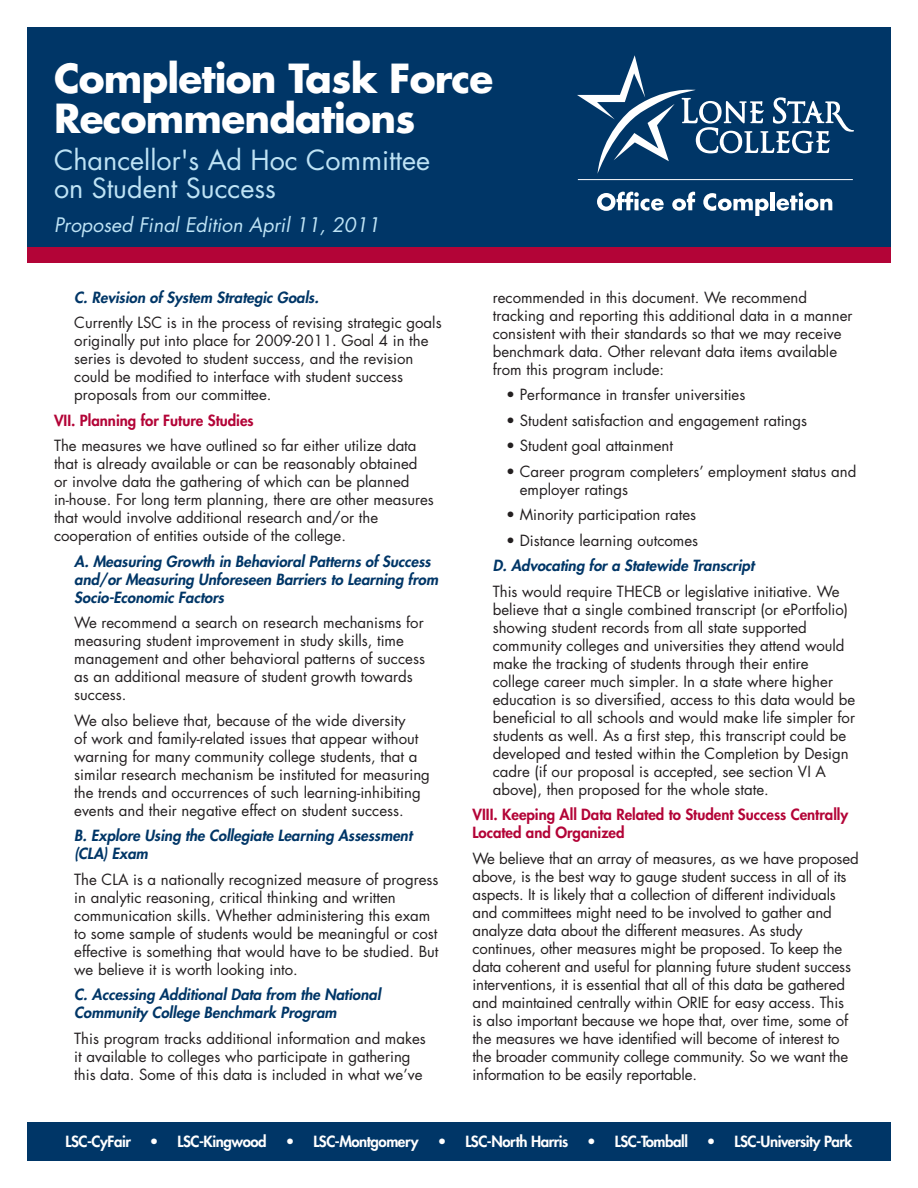
<style>
.page{position:relative;width:918px;height:1188px;background:#fff}
.page>*{position:absolute;margin:0;border:0;box-sizing:border-box;transform-origin:0 0}
.t1{font:700 39px/40.5px "Futura Std";letter-spacing:-.02em;color:#fff}
.t2{font:27px/28.5px "Futura Std";color:#bee3f5}
.t3{font:italic 19.5px "Futura Std";color:#bee3f5}
.Commentary{font:15px/18px "Futura Std";color:#231f20}
.Body_Copy{font:15px/18px "Futura Std";letter-spacing:-.01em;color:#231f20}
.Commentary-2{font:italic 800 15px/18px "Futura Std";color:#003667}
.Title_Question_State{font:800 15px/18px "Futura Std";color:#b30437}
.t4{font:800 15px "Futura Std";letter-spacing:-.03em;color:#fff}
</style>
<div class="page">
<div style="left:27px;top:27px;width:864px;height:228px;background:#003667"></div>
<div style="left:27px;top:247px;width:864px;height:15px;background:#b30437"></div>
<hr style="left:578px;top:179px;width:275px;height:1px;background:#fff">
<svg style="left:597px;top:192px;width:67px;height:19px"></svg>
<svg style="left:672px;top:192px;width:23px;height:19px"></svg>
<svg style="left:703px;top:193px;width:66px;height:23px"></svg>
<hr style="left:771px;top:192px;width:4px;height:18px;background:#fff">
<svg style="left:776px;top:192px;width:56px;height:19px"></svg>
<svg style="left:577px;top:55px;width:277px;height:119px"></svg>
<div style="left:27px;top:1122px;width:864px;height:39px;background:#003667"></div>
<h1 class="t1" style="left:54px;top:57px;width:441px">Completion Task Force<br>Recommendations</h1>
<h2 class="t2" style="left:54px;top:146px;width:378px">Chancellor's Ad Hoc Committee on Student Success</h2>
<h3 class="t3" style="left:54px;top:212px;width:327px">Proposed Final Edition April 11, 2011</h3>
<p class="Commentary-2" style="left:74px;top:289px;width:246px">C. Revision of System Strategic Goals.</p>
<p class="Commentary" style="left:74px;top:314px;width:369px">Currently LSC is in the process of revising strategic goals originally put into place for 2009-2011. Goal 4 in the series is devoted to student success, and the revision could be modified to interface with student success proposals from our committee.</p>
<p class="Title_Question_State" style="left:54px;top:411px;width:201px">VII. Planning for Future Studies</p>
<p class="Body_Copy" style="left:54px;top:437px;width:381px">The measures we have outlined so far either utilize data that is already available or can be reasonably obtained or involve data the gathering of which can be planned in-house. For long term planning, there are other measures that would involve additional research and/or the cooperation of entities outside of the college.</p>
<p class="Commentary-2" style="left:74px;top:553px;width:365px">A. Measuring Growth in Behavioral Patterns of Success and/or Measuring Unforeseen Barriers to Learning from<br>Socio-Economic Factors</p>
<p class="Commentary" style="left:74px;top:614px;width:352px">We recommend a search on research mechanisms for measuring student improvement in study skills, time management and other behavioral patterns of success as an additional measure of student growth towards success.</p>
<p class="Commentary" style="left:74px;top:712px;width:357px">We also believe that, because of the wide diversity<br>of work and family-related issues that appear without warning for many community college students, that a similar research mechanism be instituted for measuring the trends and occurrences of such learning-inhibiting events and their negative effect on student success.</p>
<p class="Commentary-2" style="left:74px;top:827px;width:339px">B. Explore Using the Collegiate Learning Assessment (CLA) Exam</p>
<p class="Commentary" style="left:74px;top:871px;width:366px">The CLA is a nationally recognized measure of progress in analytic reasoning, critical thinking and written communication skills. Whether administering this exam to some sample of students would be meaningful or cost effective is something that would have to be studied. But we believe it is worth looking into.</p>
<p class="Commentary-2" style="left:74px;top:986px;width:308px">C. Accessing Additional Data from the National<br>Community College Benchmark Program</p>
<p class="Commentary" style="left:74px;top:1030px;width:353px">This program tracks additional information and makes it available to colleges who participate in gathering this data. Some of this data is included in what we’ve</p>
<p class="Commentary" style="left:493px;top:289px;width:361px">recommended in this document. We recommend tracking and reporting this additional data in a manner consistent with their standards so that we may receive benchmark data. Other relevant data items available from this program include:</p>
<p class="Body_Copy" style="left:506px;top:386px;width:241px">• Performance in transfer universities</p>
<p class="Body_Copy" style="left:506px;top:412px;width:302px">• Student satisfaction and engagement ratings</p>
<p class="Body_Copy" style="left:506px;top:437px;width:168px">• Student goal attainment</p>
<p class="Body_Copy" style="left:520px;top:463px;width:338px;text-indent:-14px">• Career program completers’ employment status and employer ratings</p>
<p class="Body_Copy" style="left:506px;top:506px;width:191px">• Minority participation rates</p>
<p class="Body_Copy" style="left:506px;top:532px;width:193px">• Distance learning outcomes</p>
<p class="Commentary-2" style="left:493px;top:557px;width:263px">D. Advocating for a Statewide Transcript</p>
<p class="Commentary" style="left:493px;top:583px;width:364px">This would require THECB or legislative initiative. We believe that a single combined transcript (or ePortfolio) showing student records from all state supported community colleges and universities they attend would make the tracking of students through their entire college career much simpler. In a state where higher education is so diversified, access to this data would be beneficial to all schools and would make life simpler for students as well. As a first step, this transcript could be developed and tested within the Completion by Design cadre (if our proposal is accepted, see section VI A above), then proposed for the whole state.</p>
<p class="Title_Question_State" style="left:472px;top:806px;width:377px">VIII. Keeping All Data Related to Student Success Centrally<br>Located and Organized</p>
<p class="Body_Copy" style="left:472px;top:850px;width:388px">We believe that an array of measures, as we have proposed above, is the best way to gauge student success in all of its aspects. It is likely that a collection of different individuals and committees might need to be involved to gather and analyze data about the different measures. As study continues, other measures might be proposed. To keep the data coherent and useful for planning future student success interventions, it is essential that all of this data be gathered and maintained centrally within ORIE for easy access. This<br>is also important because we hope that, over time, some of the measures we have identified will become of interest to the broader community college community. So we want the information to be easily reportable.</p>
<p class="t4" style="left:66px;top:1132px;width:67px">LSC-CyFair</p>
<p class="t4" style="left:150px;top:1132px;width:118px">• LSC-Kingwood</p>
<p class="t4" style="left:286px;top:1132px;width:135px">• LSC-Montgomery</p>
<p class="t4" style="left:438px;top:1132px;width:132px">• LSC-North Harris</p>
<p class="t4" style="left:587px;top:1132px;width:102px">• LSC-Tomball</p>
<p class="t4" style="left:707px;top:1132px;width:147px">• LSC-University Park</p>
</div>
